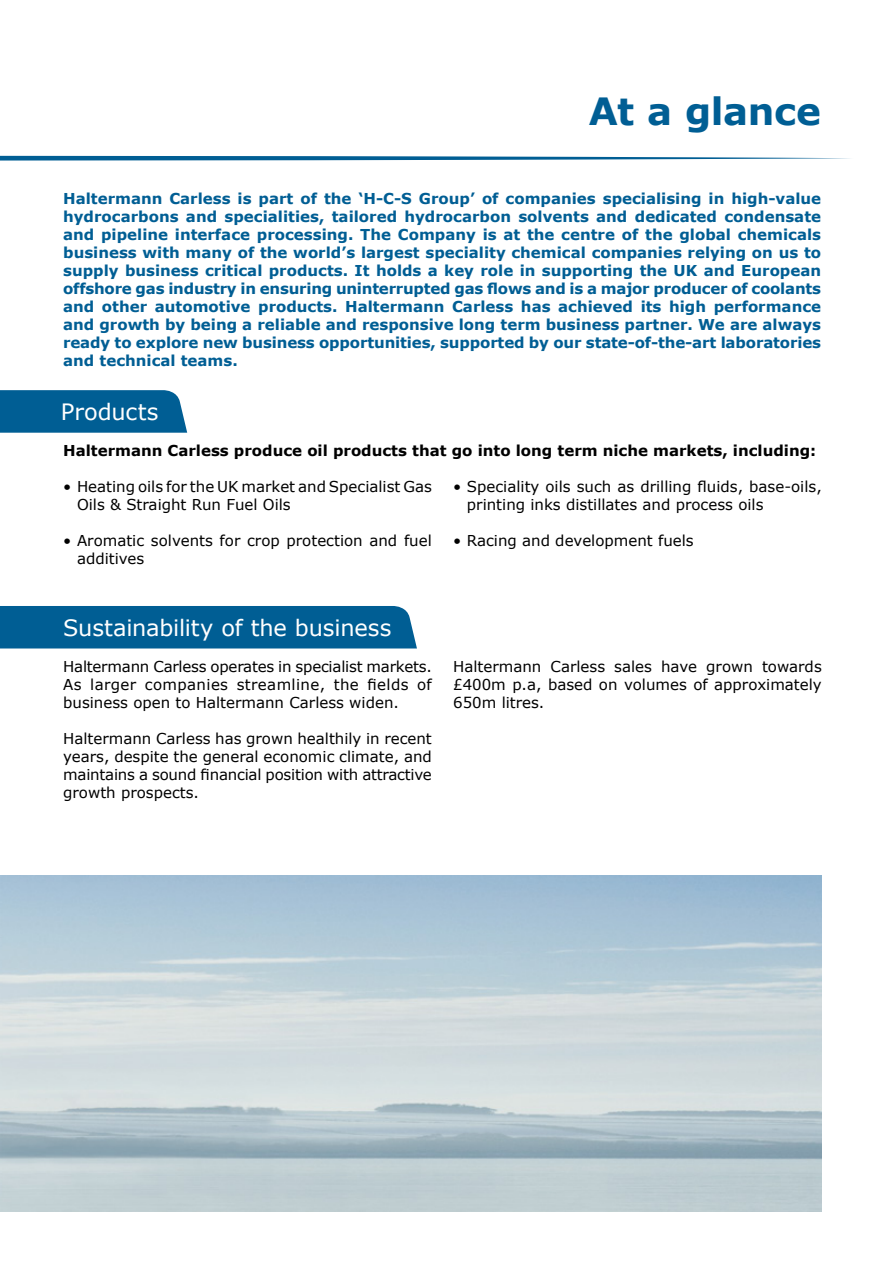
<style>
.page{position:relative;width:885px;height:1263px;background:#fff}
.page>*{position:absolute;margin:0;border:0;box-sizing:border-box;transform-origin:0 0}
.t1{font:700 37.5px "Verdana";letter-spacing:-.01em;color:#005e94}
.t2{font:22.5px "Verdana";letter-spacing:-.01em;color:#fff}
.t3{font:700 15px/18px "Verdana";letter-spacing:-.01em;color:#005e94;text-align:justify}
.t4{font:15px/18px "Verdana";color:#000;text-align:justify}
.t5{font:700 15px "Verdana";color:#000}
</style>
<div class="page">
<svg style="left:0;top:156px;width:850px;height:5px"></svg>
<div style="left:0;top:606px;width:417px;height:42px;background:#005e94"></div>
<svg style="left:0;top:390px;width:187px;height:43px;background:#0a6498"></svg>
<h1 class="t1" style="left:588px;top:87px;width:234px">At a glance</h1>
<p class="t3" style="left:63px;top:189px;width:759px">Haltermann Carless is part of the ‘H-C-S Group’ of companies specialising in high-value hydrocarbons and specialities, tailored hydrocarbon solvents and dedicated condensate and pipeline interface processing. The Company is at the centre of the global chemicals business with many of the world’s largest speciality chemical companies relying on us to supply business critical products. It holds a key role in supporting the UK and European offshore gas industry in ensuring uninterrupted gas flows and is a major producer of coolants and other automotive products. Haltermann Carless has achieved its high performance and growth by being a reliable and responsive long term business partner. We are always ready to explore new business opportunities, supported by our state-of-the-art laboratories and technical teams.</p>
<h2 class="t2" style="left:61px;top:397px;width:99px">Products</h2>
<p class="t5" style="left:63px;top:441px;width:754px">Haltermann Carless produce oil products that go into long term niche markets, including:</p>
<p class="t4" style="left:77px;top:478px;width:356px;text-indent:-14px">• Heating oils for the UK market and Specialist Gas<br>Oils &amp; Straight Run Fuel Oils</p>
<p class="t4" style="left:77px;top:532px;width:356px;text-indent:-14px">• Aromatic solvents for crop protection and fuel additives</p>
<p class="t4" style="left:467px;top:478px;width:356px;text-indent:-14px">• Speciality oils such as drilling fluids, base-oils, printing inks distillates and process oils</p>
<p class="t4" style="left:453px;top:532px;width:242px">• Racing and development fuels</p>
<h2 class="t2" style="left:63px;top:613px;width:330px">Sustainability of the business</h2>
<p class="t4" style="left:63px;top:658px;width:370px">Haltermann Carless operates in specialist markets.<br>As larger companies streamline, the fields of business open to Haltermann Carless widen.</p>
<p class="t4" style="left:63px;top:730px;width:370px">Haltermann Carless has grown healthily in recent years, despite the general economic climate, and maintains a sound financial position with attractive growth prospects.</p>
<p class="t4" style="left:453px;top:658px;width:370px">Haltermann Carless sales have grown towards £400m p.a, based on volumes of approximately 650m litres.</p>
</div>
